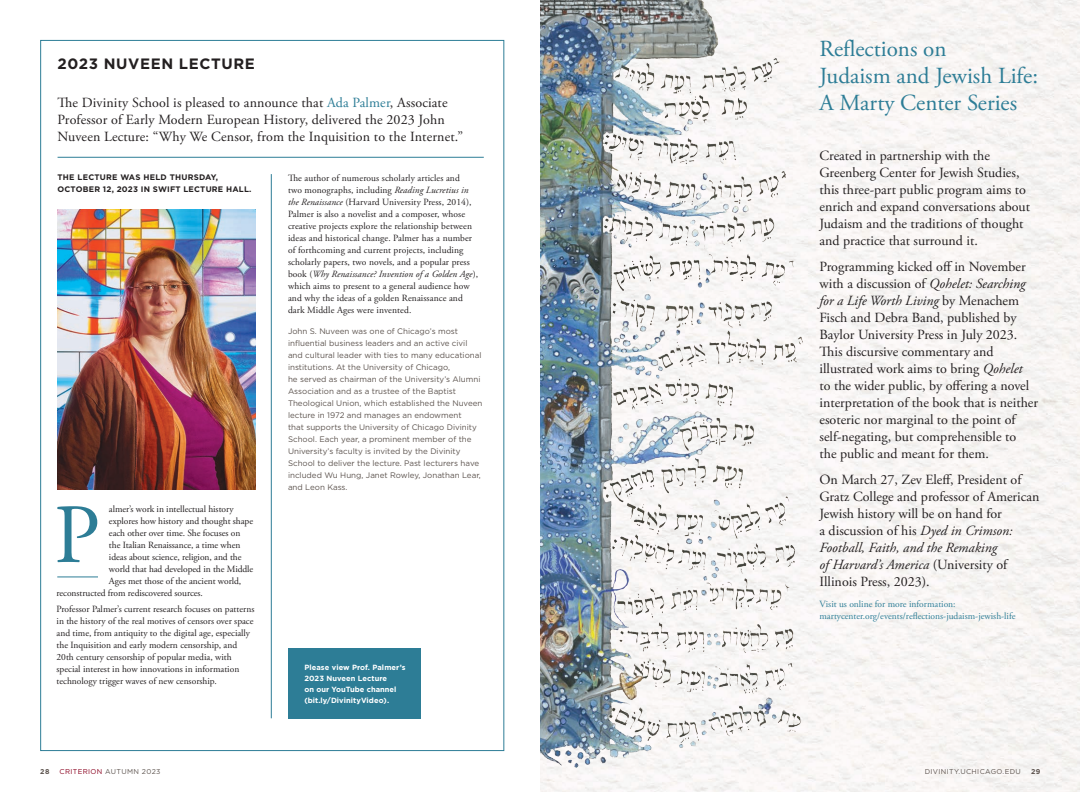
<style>
.page{position:relative;width:1080px;height:792px;background:#fff}
.page>*{position:absolute;margin:0;border:0;box-sizing:border-box;transform-origin:0 0}
.t1{font:84px "Adobe Garamond Pro";color:#2d7d96}
.t2{font:23px/27px "Adobe Garamond Pro";color:#2d7d96}
.t3{font:700 15px "Gotham";letter-spacing:.04em;color:#231f20}
.t4{font:14px/17px "Adobe Garamond Pro";color:#231f20}
.t5{font:9.5px/12px "Adobe Garamond Pro";color:#231f20}
.t6{font:9.5px/12px "Adobe Garamond Pro";color:#2d7d96}
.t7{font:8px/12px "Gotham";color:#5d544f}
.t8{font:700 8px/12px "Gotham";letter-spacing:.025em;color:#231f20}
.t9{font:700 7.5px/11px "Gotham";letter-spacing:.01em;color:#fff}
.t10{font:7px "Gotham";letter-spacing:.05em;color:#5d544f}
.t11{font:700 7px "Gotham";color:#5d544f}
.s1{color:#2d7d96}
.s2{color:#8a011f}
.s3{font-style:italic}
</style>
<div class="page">
<hr style="left:58px;top:157px;width:426px;height:1px;background:#2d7d96">
<hr style="left:57px;top:576px;width:41px;height:1px;background:#2d7d96">
<hr style="left:271px;top:174px;width:1px;height:544px;background:#2d7d96">
<img style="left:58px;top:210px;width:197px;height:280px">
<img style="left:540px;top:0;width:291px;height:775px">
<div style="left:288px;top:648px;width:133px;height:70px;background:#2d7d96"></div>
<h3 class="t3" style="left:58px;top:53px;width:199px">2023 NUVEEN LECTURE</h3>
<h3 class="t4" style="left:58px;top:94px;width:407px">The Divinity School is pleased to announce that <span class="s1">Ada Palmer</span>, Associate<br>Professor of Early Modern European History, delivered the 2023 John<br>Nuveen Lecture: “Why We Censor, from the Inquisition to the Internet.”</h3>
<p class="t8" style="left:58px;top:172px;width:195px">THE LECTURE WAS HELD THURSDAY,<br>OCTOBER 12, 2023 IN SWIFT LECTURE HALL.</p>
<p class="t5" style="left:109px;top:503px;width:126px">almer’s work in intellectual history</p>
<p class="t5" style="left:109px;top:515px;width:146px">explores how history and thought shape</p>
<p class="t5" style="left:109px;top:527px;width:133px">each other over time. She focuses on</p>
<p class="t5" style="left:109px;top:539px;width:133px">the Italian Renaissance, a time when</p>
<p class="t5" style="left:109px;top:551px;width:134px">ideas about science, religion, and the</p>
<p class="t5" style="left:109px;top:563px;width:146px">world that had developed in the Middle</p>
<p class="t5" style="left:109px;top:575px;width:134px">Ages met those of the ancient world,</p>
<p class="t5" style="left:57px;top:587px;width:148px">reconstructed from rediscovered sources.</p>
<p class="t5" style="left:57px;top:603px;width:199px">Professor Palmer’s current research focuses on patterns in the history of the real motives of censors over space and time, from antiquity to the digital age, especially the Inquisition and early modern censorship, and 20th century censorship of popular media, with special interest in how innovations in information technology trigger waves of new censorship.</p>
<h1 class="t1" style="left:54px;top:485px;width:48px">P</h1>
<p class="t11" style="left:40px;top:767px;width:11px">28</p>
<p class="t10" style="left:60px;top:767px;width:103px"><span class="s2">CRITERION</span> AUTUMN 2023</p>
<p class="t5" style="left:288px;top:172px;width:192px">The author of numerous scholarly articles and<br>two monographs, including <span class="s3">Reading Lucretius in the Renaissance</span> (Harvard University Press, 2014), Palmer is also a novelist and a composer, whose creative projects explore the relationship between ideas and historical change. Palmer has a number of forthcoming and current projects, including scholarly papers, two novels, and a popular press book (<span class="s3">Why Renaissance? Invention of a Golden Age</span>), which aims to present to a general audience how and why the ideas of a golden Renaissance and dark Middle Ages were invented.</p>
<p class="t7" style="left:288px;top:325px;width:196px">John S. Nuveen was one of Chicago’s most influential business leaders and an active civil and cultural leader with ties to many educational institutions. At the University of Chicago,<br>he served as chairman of the University’s Alumni Association and as a trustee of the Baptist Theological Union, which established the Nuveen lecture in 1972 and manages an endowment<br>that supports the University of Chicago Divinity School. Each year, a prominent member of the University’s faculty is invited by the Divinity School to deliver the lecture. Past lecturers have included Wu Hung, Janet Rowley, Jonathan Lear, and Leon Kass.</p>
<p class="t9" style="left:304px;top:661px;width:103px">Please view Prof. Palmer’s<br>2023 Nuveen Lecture<br>on our YouTube channel (bit.ly/DivinityVideo).</p>
<h2 class="t2" style="left:820px;top:36px;width:220px">Reflections on<br>Judaism and Jewish Life:<br>A Marty Center Series</h2>
<h3 class="t4" style="left:820px;top:147px;width:212px">Created in partnership with the Greenberg Center for Jewish Studies, this three-part public program aims to enrich and expand conversations about Judaism and the traditions of thought and practice that surround it.</h3>
<p class="t4" style="left:820px;top:258px;width:220px">Programming kicked off in November with a discussion of <span class="s3">Qohelet: Searching for a Life Worth Living</span> by Menachem Fisch and Debra Band, published by Baylor University Press in July 2023.<br>This discursive commentary and illustrated work aims to bring <span class="s3">Qohelet<br></span>to the wider public, by offering a novel interpretation of the book that is neither esoteric nor marginal to the point of self-negating, but comprehensible to<br>the public and meant for them.</p>
<p class="t4" style="left:820px;top:471px;width:221px">On March 27, Zev Eleff, President of Gratz College and professor of American Jewish history will be on hand for<br>a discussion of his <span class="s3">Dyed in Crimson:<br>Football, Faith, and the Remaking<br>of Harvard’s America</span> (University of Illinois Press, 2023).</p>
<p class="t6" style="left:820px;top:598px;width:198px">Visit us online for more information: martycenter.org/events/reflections-judaism-jewish-life</p>
<p class="t10" style="left:925px;top:767px;width:98px">DIVINITY.UCHICAGO.EDU</p>
<p class="t11" style="left:1031px;top:766px;width:11px">29</p>
</div>
